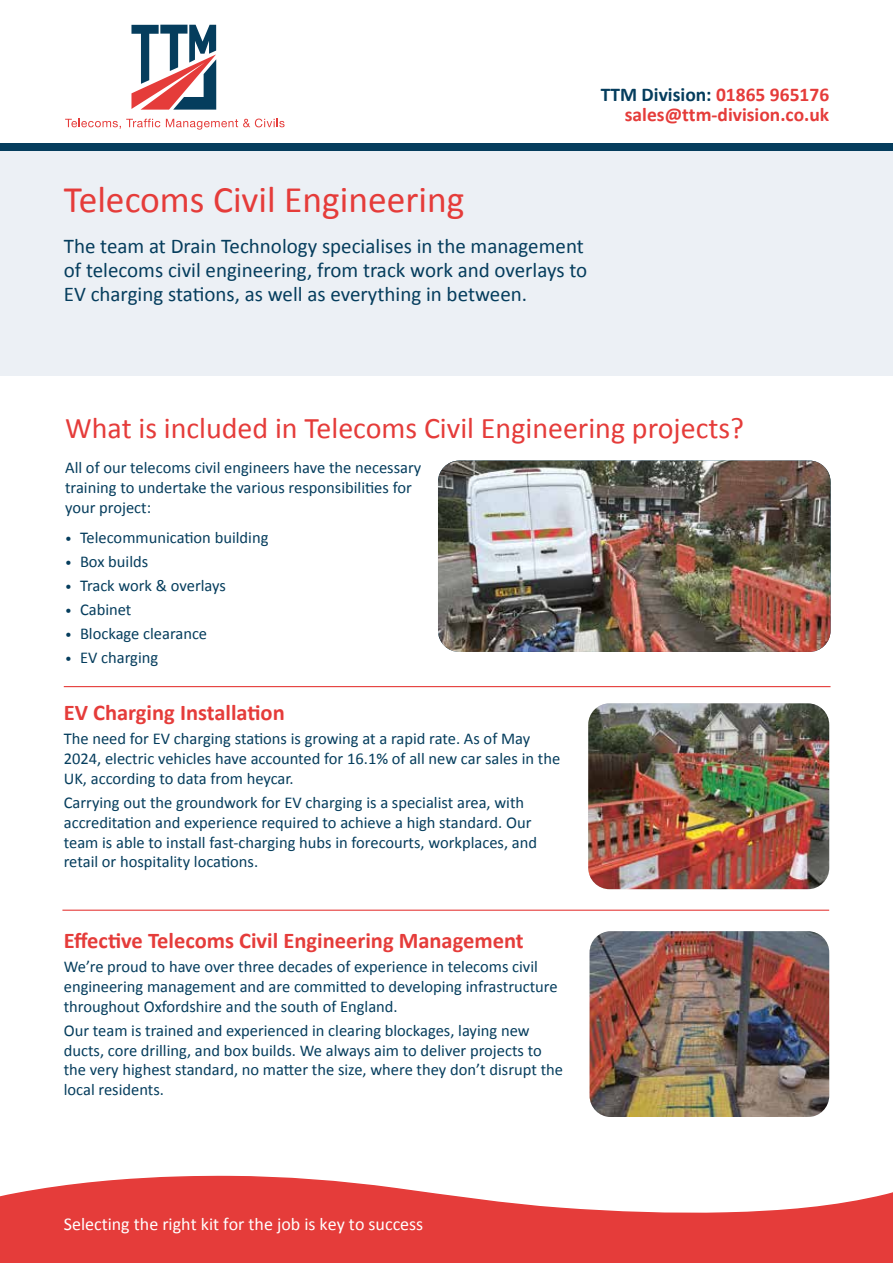
<style>
.page{position:relative;width:893px;height:1263px;background:#fff}
.page>*{position:absolute;margin:0;border:0;box-sizing:border-box;transform-origin:0 0}
.t1{font:37.5px "Calibri";color:#e53c3a}
.t2{font:30px "Calibri";color:#e53c3a}
.t3{font:700 22.5px "Calibri";color:#e53c3a}
.t4{font:21px/24px "Calibri";color:#053d5d}
.t5{font:700 19.5px/19.5px "Calibri";color:#e53c3a;text-align:right}
.t6{font:18px "Calibri";color:#fff}
.t7{font:16.5px/19.8px "Calibri";color:#053d5d}
.s1{color:#053d5d}
.s2{font-size:13.5px}
</style>
<div class="page">
<div style="left:0;top:149px;width:893px;height:227px;background:#ecf0f5"></div>
<div style="left:0;top:144px;width:893px;height:7px;background:#053d5d"></div>
<svg style="left:0;top:1175px;width:893px;height:88px;fill:#e53c3a"></svg>
<img style="left:438px;top:461px;width:392px;height:191px">
<hr style="left:64px;top:686px;width:766px;height:1px;background:#e53c3a">
<img style="left:588px;top:703px;width:241px;height:186px">
<img style="left:590px;top:931px;width:239px;height:186px">
<hr style="left:62px;top:910px;width:767px;height:1px;background:#e53c3a">
<svg style="left:65px;top:119px;width:95px;height:10px"></svg>
<svg style="left:166px;top:119px;width:119px;height:11px"></svg>
<svg style="left:131px;top:25px;width:85px;height:85px"></svg>
<p class="t5" style="left:601px;top:85px;width:230px"><span class="s1">TTM Division:</span> 01865 965176 sales@ttm-division.co.uk</p>
<h1 class="t1" style="left:64px;top:174px;width:402px">Telecoms Civil Engineering</h1>
<p class="t4" style="left:64px;top:234px;width:525px">The team at Drain Technology specialises in the management of telecoms civil engineering, from track work and overlays to<br>EV charging stations, as well as everything in between.</p>
<h2 class="t2" style="left:65px;top:407px;width:680px">What is included in Telecoms Civil Engineering projects?</h2>
<p class="t7" style="left:65px;top:457px;width:358px">All of our telecoms civil engineers have the necessary training to undertake the various responsibilities for your project:</p>
<p class="t7" style="left:65px;top:527px;width:205px"><span class="s2">•</span> Telecommunication building</p>
<p class="t7" style="left:65px;top:551px;width:85px"><span class="s2">•</span> Box builds</p>
<p class="t7" style="left:65px;top:575px;width:162px"><span class="s2">•</span> Track work &amp; overlays</p>
<p class="t7" style="left:65px;top:599px;width:68px"><span class="s2">•</span> Cabinet</p>
<p class="t7" style="left:65px;top:623px;width:144px"><span class="s2">•</span> Blockage clearance</p>
<p class="t7" style="left:65px;top:647px;width:95px"><span class="s2">•</span> EV charging</p>
<h3 class="t3" style="left:64px;top:697px;width:222px">EV Charging Installation</h3>
<p class="t7" style="left:64px;top:728px;width:498px">The need for EV charging stations is growing at a rapid rate. As of May<br>2024, electric vehicles have accounted for 16.1% of all new car sales in the<br>UK, according to data from heycar.</p>
<p class="t7" style="left:64px;top:792px;width:475px">Carrying out the groundwork for EV charging is a specialist area, with accreditation and experience required to achieve a high standard. Our team is able to install fast-charging hubs in forecourts, workplaces, and retail or hospitality locations.</p>
<h3 class="t3" style="left:64px;top:925px;width:461px">Effective Telecoms Civil Engineering Management</h3>
<p class="t7" style="left:64px;top:956px;width:495px">We’re proud to have over three decades of experience in telecoms civil engineering management and are committed to developing infrastructure throughout Oxfordshire and the south of England.</p>
<p class="t7" style="left:64px;top:1020px;width:501px">Our team is trained and experienced in clearing blockages, laying new ducts, core drilling, and box builds. We always aim to deliver projects to the very highest standard, no matter the size, where they don’t disrupt the local residents.</p>
<p class="t6" style="left:64px;top:1211px;width:361px">Selecting the right kit for the job is key to success</p>
</div>
